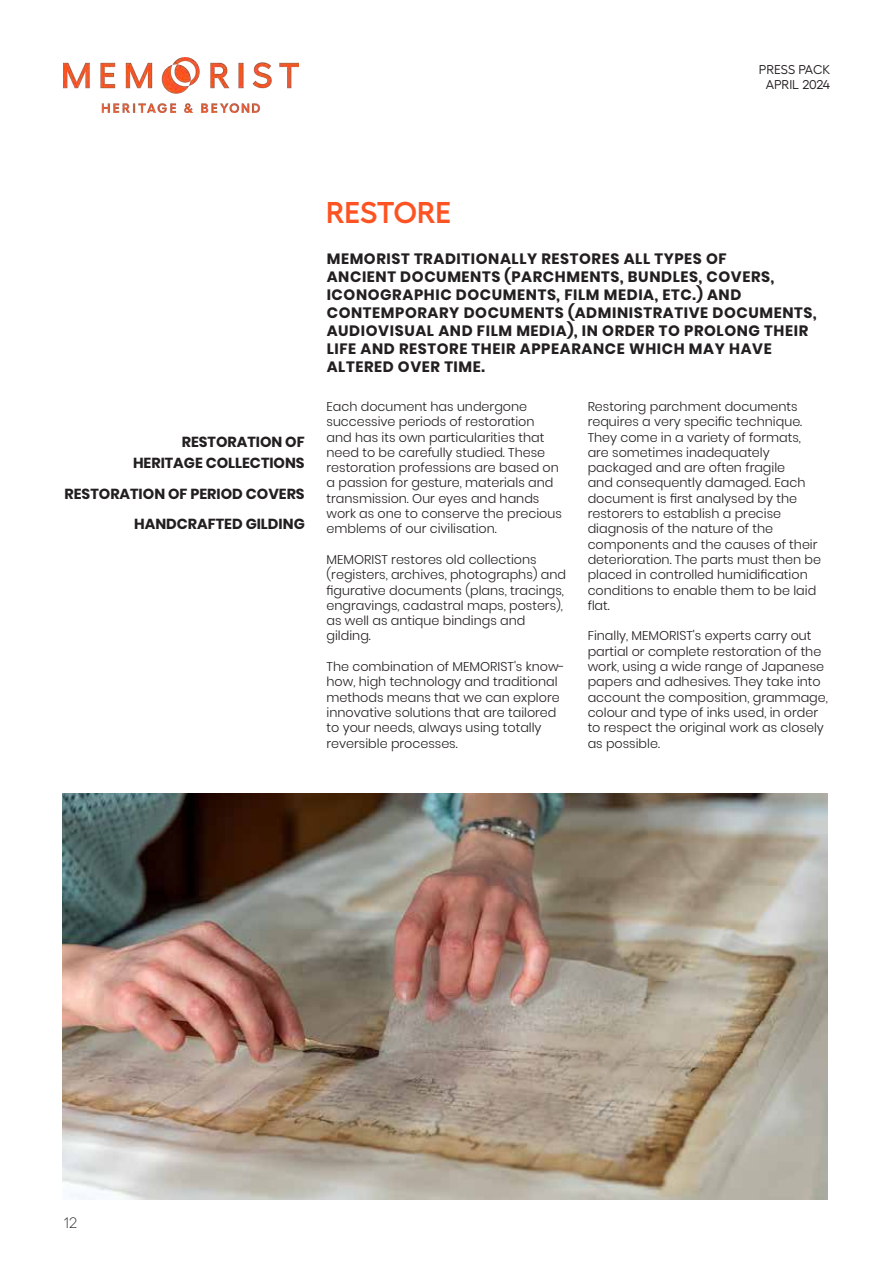
<style>
.page{position:relative;width:893px;height:1263px;background:#fff}
.page>*{position:absolute;margin:0;border:0;box-sizing:border-box;transform-origin:0 0}
.t1{font:600 30px "Fellix";letter-spacing:-.01em;color:#fd5322}
.t2{font:700 15px/18px "Poppins";letter-spacing:.04em;color:#231f20}
.t3{font:300 15px "Fellix";color:#231f20}
.t4{font:700 14.55px "Poppins";color:#231f20}
.t5{font:300 12.75px/15.3px "Poppins";color:#231f20}
.t6{font:12.75px/15.3px "Fellix";color:#231f20;text-align:center}
</style>
<div class="page">
<img style="left:64px;top:58px;width:234px;height:55px">
<img style="left:63px;top:793px;width:764px;height:406px">
<p class="t6" style="left:759px;top:61px;width:73px">PRESS PACK<br>APRIL 2024</p>
<p class="t4" style="left:182px;top:433px;width:124px">RESTORATION OF</p>
<p class="t4" style="left:133px;top:454px;width:173px">HERITAGE COLLECTIONS</p>
<p class="t4" style="left:65px;top:486px;width:242px">RESTORATION OF PERIOD COVERS</p>
<p class="t4" style="left:134px;top:516px;width:172px">HANDCRAFTED GILDING</p>
<p class="t1" style="left:326px;top:188px;width:127px">RESTORE</p>
<p class="t2" style="left:327px;top:250px;width:492px">MEMORIST TRADITIONALLY RESTORES ALL TYPES OF<br>ANCIENT DOCUMENTS (PARCHMENTS, BUNDLES, COVERS, ICONOGRAPHIC DOCUMENTS, FILM MEDIA, ETC.) AND CONTEMPORARY DOCUMENTS (ADMINISTRATIVE DOCUMENTS, AUDIOVISUAL AND FILM MEDIA), IN ORDER TO PROLONG THEIR LIFE AND RESTORE THEIR APPEARANCE WHICH MAY HAVE ALTERED OVER TIME.</p>
<p class="t5" style="left:327px;top:399px;width:237px">Each document has undergone successive periods of restoration and has its own particularities that need to be carefully studied. These restoration professions are based on a passion for gesture, materials and transmission. Our eyes and hands work as one to conserve the precious emblems of our civilisation.</p>
<p class="t5" style="left:327px;top:552px;width:241px">MEMORIST restores old collections (registers, archives, photographs) and figurative documents (plans, tracings, engravings, cadastral maps, posters), as well as antique bindings and gilding.</p>
<p class="t5" style="left:327px;top:659px;width:240px">The combination of MEMORIST's know&shy;how, high technology and traditional methods means that we can explore innovative solutions that are tailored to your needs, always using totally reversible processes.</p>
<p class="t5" style="left:588px;top:399px;width:235px">Restoring parchment documents requires a very specific technique.<br>They come in a variety of formats, are sometimes inadequately packaged and are often fragile<br>and consequently damaged. Each document is first analysed by the restorers to establish a precise diagnosis of the nature of the components and the causes of their deterioration. The parts must then be placed in controlled humidification conditions to enable them to be laid flat.</p>
<p class="t5" style="left:588px;top:628px;width:242px">Finally, MEMORIST's experts carry out partial or complete restoration of the work, using a wide range of Japanese papers and adhesives. They take into account the composition, grammage, colour and type of inks used, in order to respect the original work as closely as possible.</p>
<p class="t3" style="left:64px;top:1212px;width:15px">12</p>
</div>
